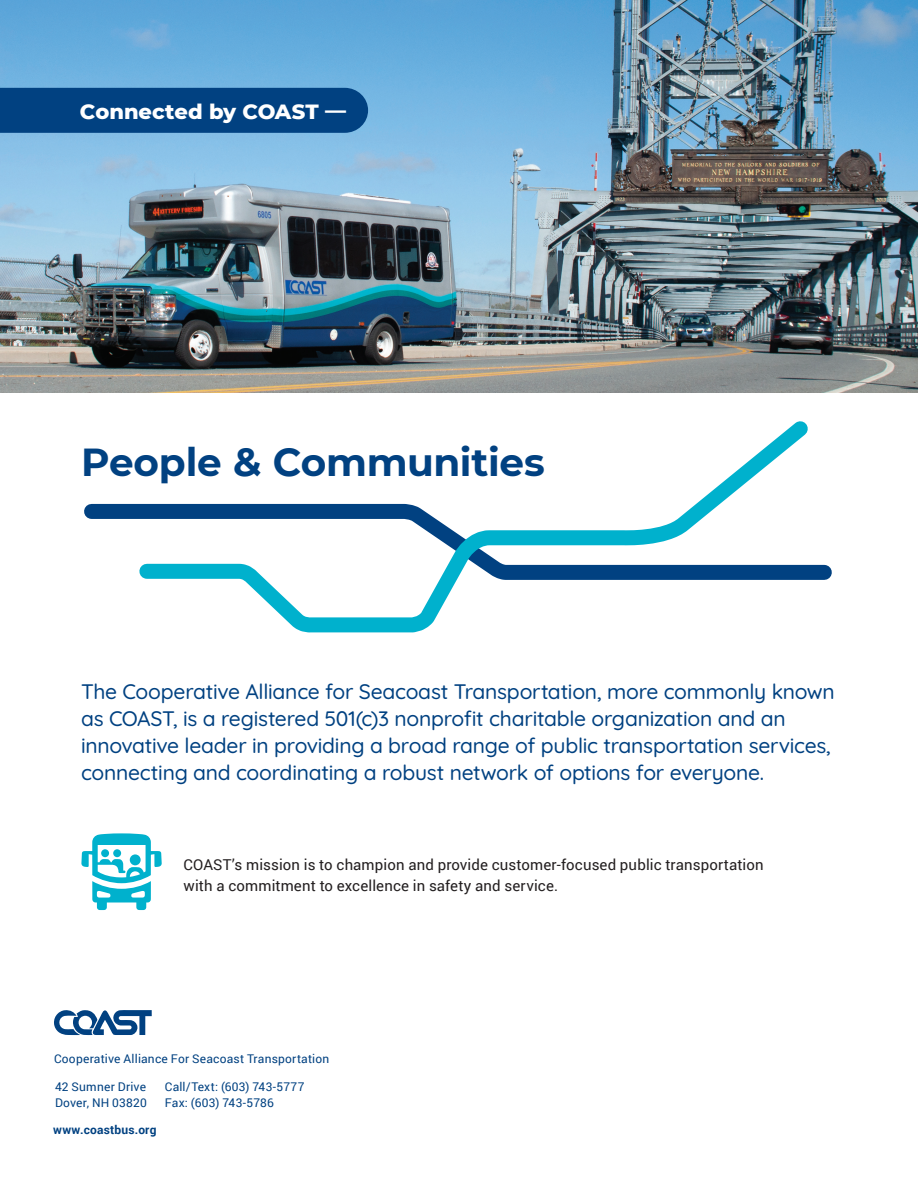
<style>
.page{position:relative;width:918px;height:1188px;background:#fff}
.page>*{position:absolute;margin:0;border:0;box-sizing:border-box;transform-origin:0 0}
.t1{font:700 39px "Montserrat";letter-spacing:-.01em;color:#014181}
.t2{font:500 21px/27px "Quicksand";letter-spacing:-.01em;color:#014181}
.t3{font:800 21px "Montserrat";color:#fff}
.t4{font:15px/21px "Roboto";letter-spacing:.01em;color:#231f20}
.t5{font:12px/16.5px "Roboto";letter-spacing:.015em;color:#014181}
.t6{font:700 12px "Roboto";letter-spacing:.015em;color:#014181}
</style>
<div class="page">
<img style="left:0;top:0;width:918px;height:392px">
<div style="left:0;top:88px;width:368px;height:45px;background:#014181"></div>
<svg style="left:54px;top:1010px;width:98px;height:25px"></svg>
<svg style="left:84px;top:503px;width:748px;height:77px"></svg>
<svg style="left:132px;top:421px;width:689px;height:212px"></svg>
<svg style="left:81px;top:833px;width:81px;height:77px"></svg>
<p class="t3" style="left:80px;top:96px;width:268px">Connected by COAST —</p>
<h1 class="t1" style="left:81px;top:434px;width:465px">People &amp; Communities</h1>
<p class="t2" style="left:81px;top:676px;width:755px">The Cooperative Alliance for Seacoast Transportation, more commonly known as COAST, is a registered 501(c)3 nonprofit charitable organization and an innovative leader in providing a broad range of public transportation services, connecting and coordinating a robust network of options for everyone.</p>
<p class="t4" style="left:184px;top:854px;width:582px">COAST’s mission is to champion and provide customer-focused public transportation with a commitment to excellence in safety and service.</p>
<p class="t5" style="left:54px;top:1050px;width:277px">Cooperative Alliance For Seacoast Transportation</p>
<p class="t5" style="left:55px;top:1078px;width:93px">42 Sumner Drive<br>Dover, NH 03820</p>
<p class="t6" style="left:53px;top:1121px;width:105px">www.coastbus.org</p>
<p class="t5" style="left:165px;top:1078px;width:141px">Call/Text: (603) 743-5777<br>Fax: (603) 743-5786</p>
</div>
